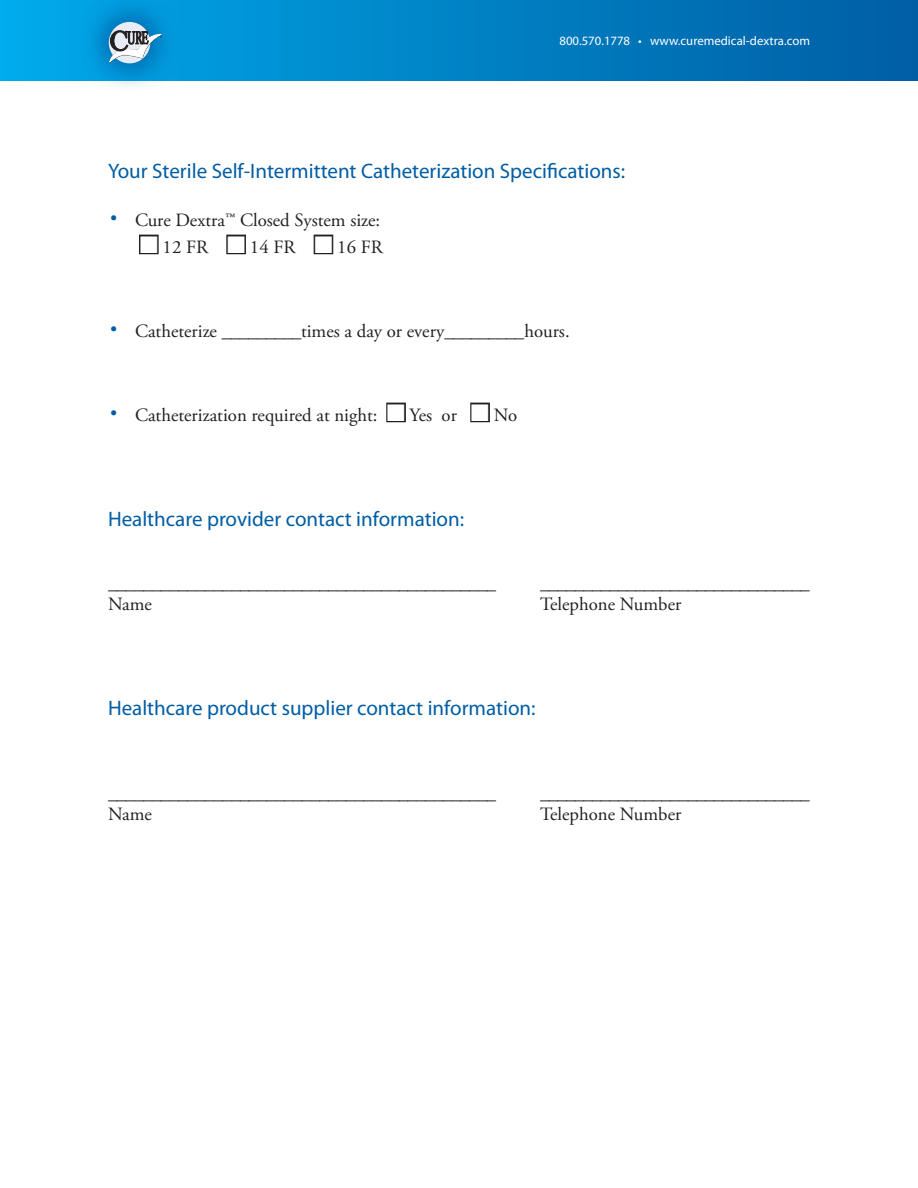
<style>
.page{position:relative;width:918px;height:1188px;background:#fff}
.page>*{position:absolute;margin:0;border:0;box-sizing:border-box;transform-origin:0 0}
.t1{font:45px "Adobe Garamond Pro";color:#005da4}
.t2{font:21px "Myriad Pro";color:#005da4}
.t3{font:18.75px "Adobe Garamond Pro";color:#231f20}
.t4{font:12.75px "Myriad Pro";color:#fff}
</style>
<div class="page">
<svg style="left:0;top:0;width:918px;height:81px;background:#0080c4"></svg>
<svg style="left:81px;top:0;width:98px;height:85px;background:#0f9bda"></svg>
<div style="left:109px;top:22px;width:41px;height:41px;background:#e7ecf7;border-radius:50%"></div>
<svg style="left:109px;top:25px;width:53px;height:38px"></svg>
<p class="t4" style="left:560px;top:34px;width:252px">800.570.1778 • www.curemedical-dextra.com</p>
<p class="t2" style="left:108px;top:159px;width:519px">Your Sterile Self-Intermittent Catheterization Specifications:</p>
<p class="t1" style="left:108px;top:186px;width:13px">·</p>
<p class="t3" style="left:135px;top:209px;width:247px">Cure Dextra™ Closed System size:</p>
<p class="t3" style="left:140px;top:236px;width:245px">■ 12 FR ■ 14 FR ■ 16 FR</p>
<p class="t1" style="left:108px;top:297px;width:13px">·</p>
<p class="t3" style="left:135px;top:320px;width:436px">Catheterize _________times a day or every_________hours.</p>
<p class="t1" style="left:108px;top:381px;width:13px">·</p>
<p class="t3" style="left:135px;top:404px;width:384px">Catheterization required at night: ■ Yes or ■ No</p>
<p class="t2" style="left:108px;top:507px;width:358px">Healthcare provider contact information:</p>
<p class="t3" style="left:108px;top:572px;width:390px">____________________________________________</p>
<p class="t3" style="left:540px;top:572px;width:272px">_______________________________</p>
<p class="t3" style="left:108px;top:593px;width:45px">Name</p>
<p class="t3" style="left:540px;top:593px;width:143px">Telephone Number</p>
<p class="t2" style="left:108px;top:696px;width:429px">Healthcare product supplier contact information:</p>
<p class="t3" style="left:108px;top:782px;width:390px">____________________________________________</p>
<p class="t3" style="left:540px;top:782px;width:272px">_______________________________</p>
<p class="t3" style="left:108px;top:803px;width:45px">Name</p>
<p class="t3" style="left:540px;top:803px;width:143px">Telephone Number</p>
</div>
